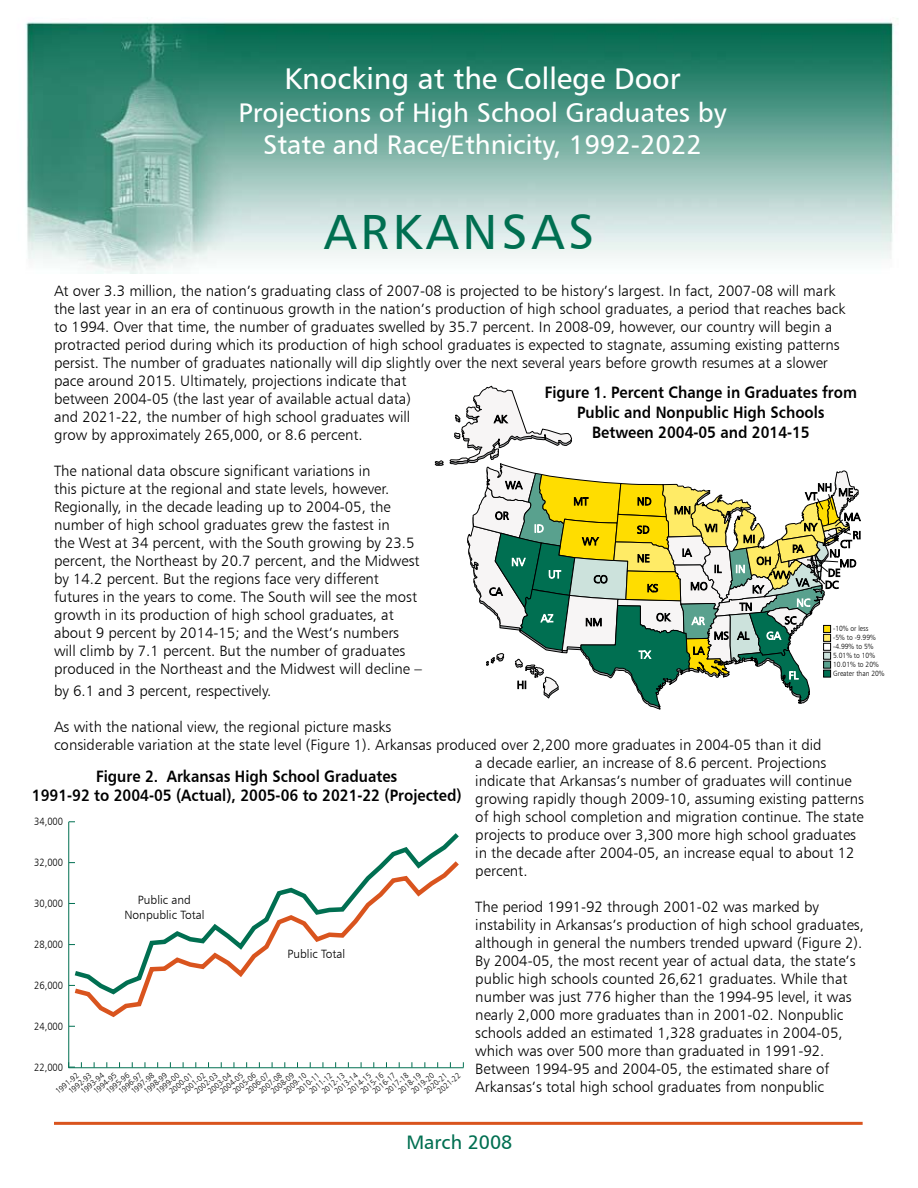
<style>
.page{position:relative;width:918px;height:1188px;background:#fff}
.page>*{position:absolute;margin:0;border:0;box-sizing:border-box;transform-origin:0 0}
.t1{font:49.5px "Humanist 777 BT Roman B";letter-spacing:.08em;color:#006f51}
.t2{font:30px "Humanist 777 BT Roman B";color:#fff}
.t3{font:27px/32.4px "Humanist 777 BT Roman B";color:#fff;text-align:center}
.t4{font:19.5px "Humanist 777 BT Roman B";color:#006f51}
.t5{font:16.5px/19.8px "Humanist 777 BT Bold B";color:#000;text-align:center;scale:.9 1}
.t6{font:15px/18px "Humanist 777 BT Light B";color:#000}
.t7{font:12px/14.4px "Humanist 777 BT Light B";color:#000;text-align:center}
.t8{font:10.5px "Humanist 777 BT Light B";color:#000;scale:.9 1}
.t9{font:8.25px "Humanist 777 BT Light B";color:#000;scale:.9 1}
.t10{font:7.5px/9px "Humanist 777 BT Light B";color:#000;scale:.9 1}
</style>
<div class="page">
<img style="left:25px;top:18px;width:873px;height:256px">
<svg style="left:434px;top:385px;width:427px;height:325px"></svg>
<hr style="left:54px;top:1122px;width:809px;height:3px;background:#d9541e">
<hr style="left:68px;top:1067px;width:395px;height:1px;background:#006f51">
<hr style="left:68px;top:822px;width:1px;height:246px;background:#006f51">
<svg style="left:387px;top:833px;width:72px;height:24px"></svg>
<svg style="left:70px;top:857px;width:389px;height:161px"></svg>
<svg style="left:68px;top:1062px;width:7px;height:6px"></svg>
<h2 class="t2" style="left:285px;top:60px;width:398px">Knocking at the College Door</h2>
<h3 class="t3" style="left:238px;top:96px;width:490px">Projections of High School Graduates by<br>State and Race/Ethnicity, 1992-2022</h3>
<h1 class="t1" style="left:324px;top:201px;width:272px">ARKANSAS</h1>
<p class="t6" style="left:54px;top:282px;width:793px">At over 3.3 million, the nation’s graduating class of 2007-08 is projected to be history’s largest. In fact, 2007-08 will mark the last year in an era of continuous growth in the nation’s production of high school graduates, a period that reaches back to 1994. Over that time, the number of graduates swelled by 35.7 percent. In 2008-09, however, our country will begin a protracted period during which its production of high school graduates is expected to stagnate, assuming existing patterns persist. The number of graduates nationally will dip slightly over the next several years before growth resumes at a slower pace around 2015. Ultimately, projections indicate that<br>between 2004-05 (the last year of available actual data)<br>and 2021-22, the number of high school graduates will<br>grow by approximately 265,000, or 8.6 percent.</p>
<p class="t6" style="left:54px;top:462px;width:369px">The national data obscure significant variations in<br>this picture at the regional and state levels, however.<br>Regionally, in the decade leading up to 2004-05, the number of high school graduates grew the fastest in<br>the West at 34 percent, with the South growing by 23.5 percent, the Northeast by 20.7 percent, and the Midwest by 14.2 percent. But the regions face very different futures in the years to come. The South will see the most growth in its production of high school graduates, at about 9 percent by 2014-15; and the West’s numbers will climb by 7.1 percent. But the number of graduates produced in the Northeast and the Midwest will decline –</p>
<p class="t6" style="left:54px;top:681px;width:219px">by 6.1 and 3 percent, respectively.</p>
<p class="t6" style="left:54px;top:717px;width:339px">As with the national view, the regional picture masks</p>
<p class="t6" style="left:54px;top:735px;width:769px">considerable variation at the state level (Figure 1). Arkansas produced over 2,200 more graduates in 2004-05 than it did</p>
<p class="t6" style="left:475px;top:753px;width:353px">a decade earlier, an increase of 8.6 percent. Projections</p>
<p class="t6" style="left:475px;top:771px;width:378px">indicate that Arkansas’s number of graduates will continue</p>
<p class="t6" style="left:475px;top:789px;width:390px">growing rapidly though 2009-10, assuming existing patterns</p>
<p class="t6" style="left:475px;top:807px;width:390px">of high school completion and migration continue. The state</p>
<p class="t6" style="left:475px;top:825px;width:382px">projects to produce over 3,300 more high school graduates</p>
<p class="t6" style="left:475px;top:843px;width:381px">in the decade after 2004-05, an increase equal to about 12</p>
<p class="t6" style="left:475px;top:861px;width:54px">percent.</p>
<p class="t6" style="left:475px;top:897px;width:390px">The period 1991-92 through 2001-02 was marked by instability in Arkansas’s production of high school graduates, although in general the numbers trended upward (Figure 2).<br>By 2004-05, the most recent year of actual data, the state’s public high schools counted 26,621 graduates. While that number was just 776 higher than the 1994-95 level, it was nearly 2,000 more graduates than in 2001-02. Nonpublic schools added an estimated 1,328 graduates in 2004-05, which was over 500 more than graduated in 1991-92.<br>Between 1994-95 and 2004-05, the estimated share of Arkansas’s total high school graduates from nonpublic</p>
<p class="t5" style="left:545px;top:382px;width:348px">Figure 1. Percent Change in Graduates from<br>Public and Nonpublic High Schools<br>Between 2004-05 and 2014-15</p>
<p class="t10" style="left:833px;top:624px;width:59px">-10% or less<br>-5% to -9.99% -4.99% to 5%<br>5.01% to 10%<br>10.01% to 20%<br>Greater than 20%</p>
<p class="t5" style="left:32px;top:766px;width:479px">Figure 2. Arkansas High School Graduates<br>1991-92 to 2004-05 (Actual), 2005-06 to 2021-22 (Projected)</p>
<p class="t8" style="left:34px;top:815px;width:34px">34,000</p>
<p class="t8" style="left:34px;top:856px;width:34px">32,000</p>
<p class="t8" style="left:34px;top:897px;width:34px">30,000</p>
<p class="t8" style="left:34px;top:938px;width:34px">28,000</p>
<p class="t8" style="left:34px;top:979px;width:34px">26,000</p>
<p class="t8" style="left:34px;top:1020px;width:34px">24,000</p>
<p class="t8" style="left:34px;top:1061px;width:34px">22,000</p>
<p class="t9" style="left:53px;top:1088px;width:32px;rotate:-40deg">1991-92</p>
<p class="t7" style="left:124px;top:893px;width:82px">Public and<br>Nonpublic Total</p>
<p class="t7" style="left:288px;top:946px;width:59px">Public Total</p>
<p class="t9" style="left:333px;top:1088px;width:32px;rotate:-40deg">2013-14</p>
<p class="t9" style="left:206px;top:1088px;width:32px;rotate:-40deg">2003-04</p>
<p class="t9" style="left:79px;top:1088px;width:32px;rotate:-40deg">1993-94</p>
<p class="t9" style="left:231px;top:1088px;width:32px;rotate:-40deg">2005-06</p>
<p class="t9" style="left:104px;top:1088px;width:32px;rotate:-40deg">1995-96</p>
<p class="t9" style="left:358px;top:1088px;width:32px;rotate:-40deg">2015-16</p>
<p class="t9" style="left:257px;top:1088px;width:32px;rotate:-40deg">2007-08</p>
<p class="t9" style="left:269px;top:1088px;width:32px;rotate:-40deg">2008-09</p>
<p class="t9" style="left:383px;top:1088px;width:32px;rotate:-40deg">2017-18</p>
<p class="t9" style="left:129px;top:1088px;width:32px;rotate:-40deg">1997-98</p>
<p class="t9" style="left:142px;top:1088px;width:32px;rotate:-40deg">1998-99</p>
<p class="t9" style="left:396px;top:1088px;width:32px;rotate:-40deg">2018-19</p>
<p class="t9" style="left:281px;top:1088px;width:32px;rotate:-40deg">2009-10</p>
<p class="t9" style="left:154px;top:1088px;width:32px;rotate:-40deg">1999-00</p>
<p class="t9" style="left:409px;top:1088px;width:32px;rotate:-40deg">2019-20</p>
<p class="t9" style="left:218px;top:1088px;width:32px;rotate:-40deg">2004-05</p>
<p class="t9" style="left:91px;top:1088px;width:32px;rotate:-40deg">1994-95</p>
<p class="t9" style="left:346px;top:1088px;width:32px;rotate:-40deg">2014-15</p>
<p class="t9" style="left:307px;top:1088px;width:32px;rotate:-40deg">2011-12</p>
<p class="t9" style="left:244px;top:1088px;width:32px;rotate:-40deg">2006-07</p>
<p class="t9" style="left:180px;top:1088px;width:32px;rotate:-40deg">2001-02</p>
<p class="t9" style="left:117px;top:1088px;width:32px;rotate:-40deg">1996-97</p>
<p class="t9" style="left:370px;top:1088px;width:32px;rotate:-40deg">2016-17</p>
<p class="t9" style="left:320px;top:1088px;width:32px;rotate:-40deg">2012-13</p>
<p class="t9" style="left:435px;top:1088px;width:32px;rotate:-40deg">2021-22</p>
<p class="t9" style="left:66px;top:1088px;width:32px;rotate:-40deg">1992-93</p>
<p class="t9" style="left:192px;top:1088px;width:32px;rotate:-40deg">2002-03</p>
<p class="t9" style="left:294px;top:1088px;width:32px;rotate:-40deg">2010-11</p>
<p class="t9" style="left:167px;top:1088px;width:32px;rotate:-40deg">2000-01</p>
<p class="t9" style="left:422px;top:1088px;width:32px;rotate:-40deg">2020-21</p>
<h3 class="t4" style="left:406px;top:1130px;width:108px">March 2008</h3>
</div>
